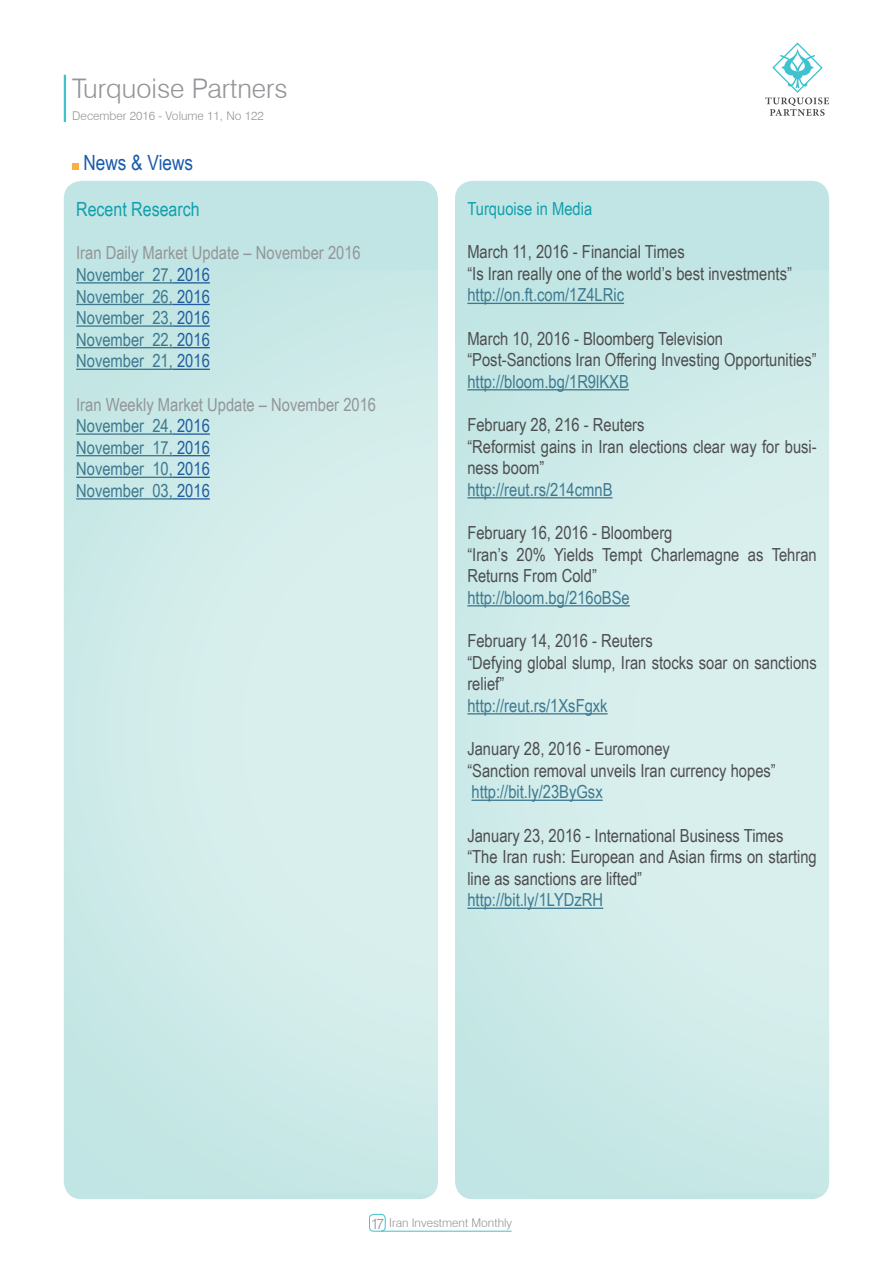
<style>
.page{position:relative;width:893px;height:1263px;background:#fff}
.page>*{position:absolute;margin:0;border:0;box-sizing:border-box;transform-origin:0 0}
.t1{font:300 27px "Swiss 721 BT";color:#939598}
.t2{font:21px "Arial Narrow";color:#1a5caa}
.t3{font:19.5px "Arial Narrow";color:#129fad}
.t4{font:18px/21.6px "Arial Narrow";color:#4d4d4f}
.t5{font:18px "Arial Narrow";color:#3e7990}
.t6{font:18px/21.6px "Arial Narrow";color:#939598}
.t7{font:18px "Arial Narrow";color:#215e9e}
.t8{font:18px "Arial Narrow";color:#129fad}
.t9{font:300 15px "Swiss 721 BT";color:#939598}
.t10{font:300 12px "Swiss 721 BT";color:#939598}
.s1{color:#3e7990}
.s2{color:#215e9e}
</style>
<div class="page">
<div style="left:369px;top:1214px;width:16px;height:17px;border:1px solid #3ec2cf;border-radius:4px"></div>
<hr style="left:381px;top:1231px;width:131px;height:1px;background:#3ec2cf">
<hr style="left:64px;top:75px;width:2px;height:47px;background:#3ec2cf">
<svg style="left:765px;top:42px;width:64px;height:74px"></svg>
<hr style="left:76px;top:282px;width:97px;height:2px;background:#3e7990">
<hr style="left:173px;top:282px;width:37px;height:2px;background:#215e9e">
<hr style="left:76px;top:304px;width:97px;height:1px;background:#3e7990">
<hr style="left:173px;top:304px;width:37px;height:1px;background:#215e9e">
<hr style="left:76px;top:325px;width:97px;height:2px;background:#3e7990">
<hr style="left:173px;top:325px;width:37px;height:2px;background:#215e9e">
<hr style="left:76px;top:347px;width:97px;height:1px;background:#3e7990">
<hr style="left:173px;top:347px;width:37px;height:1px;background:#215e9e">
<hr style="left:76px;top:369px;width:97px;height:1px;background:#3e7990">
<hr style="left:173px;top:369px;width:37px;height:1px;background:#215e9e">
<hr style="left:76px;top:433px;width:97px;height:2px;background:#3e7990">
<hr style="left:173px;top:433px;width:37px;height:2px;background:#215e9e">
<hr style="left:76px;top:455px;width:97px;height:1px;background:#3e7990">
<hr style="left:173px;top:455px;width:37px;height:1px;background:#215e9e">
<hr style="left:76px;top:477px;width:97px;height:1px;background:#3e7990">
<hr style="left:173px;top:477px;width:37px;height:1px;background:#215e9e">
<hr style="left:76px;top:498px;width:97px;height:2px;background:#3e7990">
<hr style="left:173px;top:498px;width:37px;height:2px;background:#215e9e">
<hr style="left:467px;top:303px;width:157px;height:1px;background:#3e7990">
<hr style="left:467px;top:389px;width:162px;height:1px;background:#3e7990">
<hr style="left:467px;top:497px;width:146px;height:1px;background:#3e7990">
<hr style="left:467px;top:605px;width:163px;height:1px;background:#3e7990">
<hr style="left:467px;top:713px;width:141px;height:1px;background:#3e7990">
<hr style="left:471px;top:799px;width:132px;height:2px;background:#3e7990">
<hr style="left:467px;top:907px;width:136px;height:2px;background:#3e7990">
<div style="left:72px;top:163px;width:7px;height:7px;background:#fbb040"></div>
<h1 class="t1" style="left:72px;top:72px;width:217px">Turquoise Partners</h1>
<p class="t10" style="left:72px;top:108px;width:193px">December 2016 - Volume 11, No 122</p>
<p class="t2" style="left:83px;top:147px;width:111px">News &amp; Views</p>
<p class="t3" style="left:76px;top:195px;width:125px">Recent Research</p>
<p class="t6" style="left:152px;top:242px;width:210px;text-indent:-76px">Iran Daily Market Update – November 2016<br><span class="s1">27,</span> <span class="s2">2016</span></p>
<p class="t5" style="left:76px;top:261px;width:70px">November</p>
<p class="t5" style="left:76px;top:283px;width:70px">November</p>
<p class="t7" style="left:152px;top:283px;width:59px"><span class="s1">26,</span> 2016</p>
<p class="t5" style="left:76px;top:305px;width:70px">November</p>
<p class="t7" style="left:152px;top:305px;width:59px"><span class="s1">23,</span> 2016</p>
<p class="t5" style="left:76px;top:326px;width:70px">November</p>
<p class="t7" style="left:152px;top:326px;width:59px"><span class="s1">22,</span> 2016</p>
<p class="t7" style="left:152px;top:348px;width:59px"><span class="s1">21,</span> 2016</p>
<p class="t5" style="left:76px;top:348px;width:70px">November</p>
<p class="t6" style="left:152px;top:393px;width:225px;text-indent:-76px">Iran Weekly Market Update – November 2016<br><span class="s1">24,</span> <span class="s2">2016</span></p>
<p class="t5" style="left:76px;top:413px;width:70px">November</p>
<p class="t5" style="left:76px;top:434px;width:70px">November</p>
<p class="t7" style="left:152px;top:434px;width:59px"><span class="s1">17,</span> 2016</p>
<p class="t5" style="left:76px;top:456px;width:70px">November</p>
<p class="t7" style="left:152px;top:456px;width:59px"><span class="s1">10,</span> 2016</p>
<p class="t5" style="left:76px;top:477px;width:70px">November</p>
<p class="t7" style="left:152px;top:477px;width:59px"><span class="s1">03,</span> 2016</p>
<p class="t8" style="left:467px;top:195px;width:126px">Turquoise in Media</p>
<p class="t4" style="left:467px;top:240px;width:326px">March 11, 2016 - Financial Times<br>I s“ Iran really one of the world s’ best investments“</p>
<p class="t5" style="left:467px;top:282px;width:158px">http://on .f t. com/1 4Z LRic</p>
<p class="t4" style="left:467px;top:327px;width:351px">March 10, 2016 - Bloomberg Television “Post-Sanctions Iran Offering Investing Opportunities“</p>
<p class="t5" style="left:467px;top:368px;width:163px">http://bloom.bg/1 9R lKXB</p>
<p class="t4" style="left:467px;top:413px;width:179px">February 28, 216 - Reuters</p>
<p class="t4" style="left:467px;top:456px;width:79px">ness boom“</p>
<p class="t4" style="left:467px;top:435px;width:351px">“Reformist gains in Iran elections clear way for busi-</p>
<p class="t5" style="left:467px;top:476px;width:147px">http://reut r s. /214cmnB</p>
<p class="t4" style="left:467px;top:521px;width:207px">February 16, 2016 - Bloomberg</p>
<p class="t4" style="left:772px;top:543px;width:47px">Tehran</p>
<p class="t4" style="left:517px;top:543px;width:31px">20%</p>
<p class="t4" style="left:651px;top:543px;width:90px">Charlemagne</p>
<p class="t4" style="left:467px;top:543px;width:131px">“Iran s’<br>Returns From Cold“</p>
<p class="t5" style="left:467px;top:584px;width:164px">http://bloom.bg/216oBSe</p>
<p class="t4" style="left:467px;top:629px;width:351px">February 14, 2016 - Reuters<br>“Defying global slump, Iran stocks soar on sanctions relief“</p>
<p class="t5" style="left:467px;top:692px;width:142px">http://reut r s. /1XsFgxk</p>
<p class="t4" style="left:467px;top:737px;width:310px">January 28, 2016 - Euromoney<br>“Sanction removal unveils Iran currency hopes“</p>
<p class="t5" style="left:471px;top:779px;width:133px">http://bit l y. /23ByGsx</p>
<p class="t4" style="left:467px;top:824px;width:351px">January 23, 2016 - International Business Times “The Iran rush: European and Asian firms on starting line as sanctions are lifted“</p>
<p class="t5" style="left:467px;top:887px;width:137px">http://bit l y. /1LYDzRH</p>
<p class="t4" style="left:554px;top:543px;width:41px">Yields</p>
<p class="t4" style="left:602px;top:543px;width:42px">Tempt</p>
<p class="t4" style="left:748px;top:543px;width:17px">as</p>
<p class="t9" style="left:371px;top:1214px;width:15px">17</p>
<p class="t10" style="left:389px;top:1216px;width:125px">Iran Investment Monthly</p>
</div>
